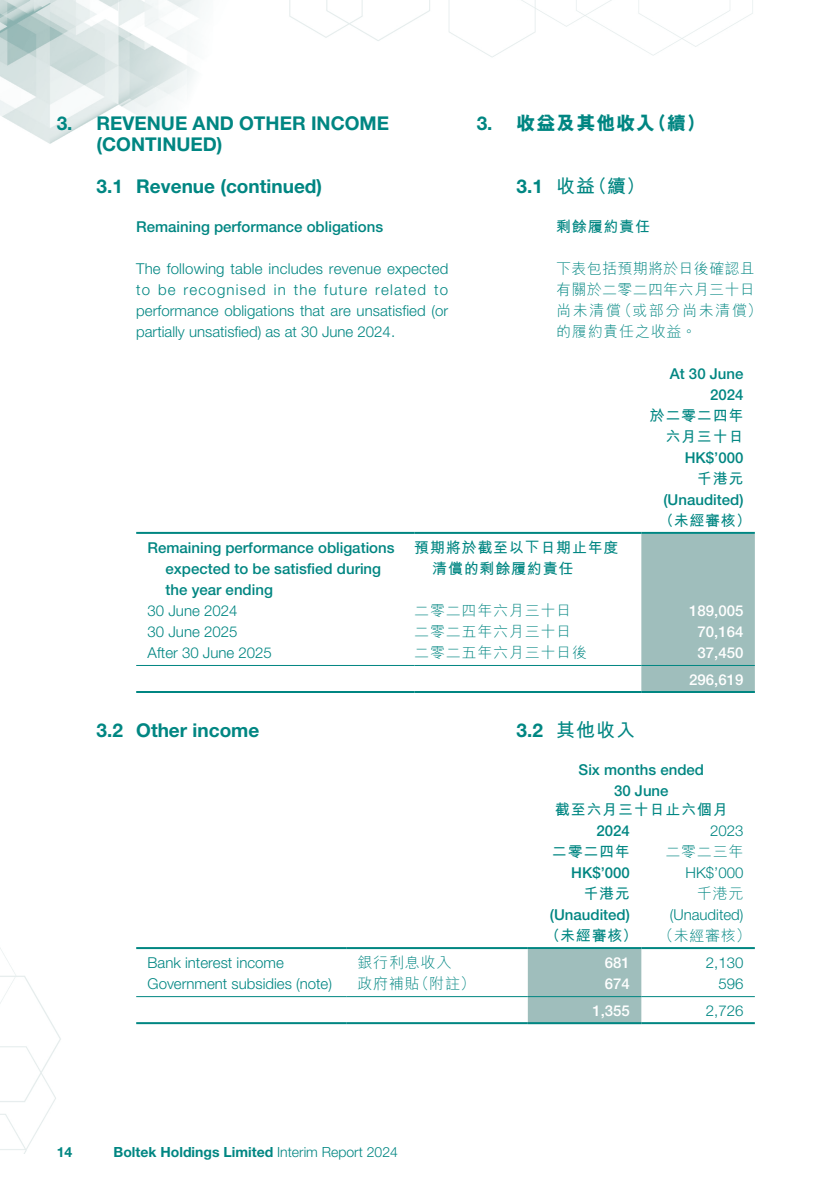
<style>
.page{position:relative;width:840px;height:1191px;background:#fff}
.page>*{position:absolute;margin:0;border:0;box-sizing:border-box;transform-origin:0 0}
.t1{font:700 19px/21px "Helvetica Neue LT Std";color:#008682}
.t2{font:700 19px "M Hei HK";letter-spacing:.05em;color:#008682}
.t3{font:800 19px "M Hei HK";letter-spacing:.05em;color:#008682}
.t4{font:300 15px/21px "Helvetica Neue LT Std";color:#008682;text-align:justify}
.t5{font:500 15px/21px "Helvetica Neue LT Std";color:#008682;text-align:right}
.t6{font:700 15px/21px "M Hei HK";letter-spacing:.05em;color:#008682;text-align:right}
.t7{font:300 15px "M Hei HK";letter-spacing:.05em;color:#008682}
.t8{font:300 15px/21px "M Hei HK";letter-spacing:.02em;color:#008682}
.t9{font:500 15px/27px "Helvetica Neue LT Std";color:#fff;text-align:center}
.t10{font:700 14px "Helvetica Neue LT Std";color:#008682}
.s1{font-family:"Helvetica Neue LT Std";font-weight:700}
.s2{font-family:"Helvetica Neue LT Std"}
.s3{font-weight:300}
</style>
<div class="page">
<img style="left:0;top:0;width:755px;height:1153px">
<div style="left:641px;top:534px;width:113px;height:157px;background:#9fbebc"></div>
<hr style="left:136px;top:532px;width:278px;height:2px;background:#008682">
<hr style="left:414px;top:532px;width:227px;height:2px;background:#008682">
<hr style="left:641px;top:532px;width:113px;height:2px;background:#008682">
<hr style="left:136px;top:665px;width:278px;height:1px;background:#008682">
<hr style="left:414px;top:665px;width:227px;height:1px;background:#008682">
<hr style="left:641px;top:665px;width:113px;height:1px;background:#008682">
<hr style="left:136px;top:691px;width:278px;height:2px;background:#008682">
<hr style="left:414px;top:691px;width:227px;height:2px;background:#008682">
<hr style="left:641px;top:691px;width:113px;height:2px;background:#008682">
<div style="left:527px;top:949px;width:114px;height:73px;background:#9fbebc"></div>
<hr style="left:136px;top:947px;width:210px;height:2px;background:#008682">
<hr style="left:346px;top:947px;width:181px;height:2px;background:#008682">
<hr style="left:527px;top:947px;width:114px;height:2px;background:#008682">
<hr style="left:641px;top:947px;width:113px;height:2px;background:#008682">
<hr style="left:136px;top:996px;width:210px;height:1px;background:#008682">
<hr style="left:346px;top:996px;width:181px;height:1px;background:#008682">
<hr style="left:527px;top:996px;width:114px;height:1px;background:#008682">
<hr style="left:641px;top:996px;width:113px;height:1px;background:#008682">
<hr style="left:136px;top:1022px;width:210px;height:2px;background:#008682">
<hr style="left:346px;top:1022px;width:181px;height:2px;background:#008682">
<hr style="left:527px;top:1022px;width:114px;height:2px;background:#008682">
<hr style="left:641px;top:1022px;width:113px;height:2px;background:#008682">
<p class="t1" style="left:96px;top:113px;width:294px;text-indent:-40px">3. REVENUE AND OTHER INCOME (CONTINUED)</p>
<p class="t1" style="left:96px;top:176px;width:227px">3.1 Revenue (continued)</p>
<p class="t5" style="left:136px;top:216px;width:248px">Remaining performance obligations</p>
<p class="t4" style="left:136px;top:258px;width:313px">The following table includes revenue expected to be recognised in the future related to performance obligations that are unsatisfied (or partially unsatisfied) as at 30 June 2024.</p>
<p class="t3" style="left:476px;top:114px;width:230px"><span class="s1">3.</span> 收益及其他收入（續）</p>
<p class="t2" style="left:516px;top:173px;width:130px"><span class="s2">3.1</span> 收益（續）</p>
<p class="t6" style="left:556px;top:214px;width:95px">剩餘履約責任</p>
<p class="t8" style="left:556px;top:258px;width:207px">下表包括預期將於日後確認且有關於二零二四年六月三十日尚未清償（或部分尚未清償）的履約責任之收益。</p>
<p class="t5" style="left:669px;top:363px;width:75px">At 30 June<br>2024</p>
<p class="t6" style="left:649px;top:403px;width:95px">於二零二四年六月三十日</p>
<p class="t5" style="left:684px;top:447px;width:60px">HK$’000</p>
<p class="t6" style="left:696px;top:466px;width:48px">千港元</p>
<p class="t5" style="left:663px;top:489px;width:82px">(Unaudited)</p>
<p class="t6" style="left:658px;top:508px;width:94px">（未經審核）</p>
<p class="t5" style="left:165px;top:537px;width:230px;text-align:left;text-indent:-18px">Remaining performance obligations expected to be satisfied during the year ending</p>
<p class="t6" style="left:432px;top:535px;width:188px;text-align:left;text-indent:-18px">預期將於截至以下日期止年度清償的剩餘履約責任</p>
<p class="t4" style="left:147px;top:600px;width:91px">30 June 2024</p>
<p class="t7" style="left:414px;top:603px;width:158px">二零二四年六月三十日</p>
<p class="t9" style="left:688px;top:597px;width:56px">189,005</p>
<p class="t4" style="left:147px;top:621px;width:91px">30 June 2025</p>
<p class="t7" style="left:414px;top:624px;width:158px">二零二五年六月三十日</p>
<p class="t9" style="left:697px;top:618px;width:47px">70,164</p>
<p class="t4" style="left:147px;top:642px;width:126px">After 30 June 2025</p>
<p class="t7" style="left:414px;top:645px;width:174px">二零二五年六月三十日後</p>
<p class="t9" style="left:688px;top:639px;width:56px">37,450<br>296,619</p>
<p class="t1" style="left:96px;top:719px;width:164px">3.2 Other income</p>
<p class="t5" style="left:578px;top:759px;width:127px;text-align:center">Six months ended<br>30 June</p>
<p class="t6" style="left:554px;top:798px;width:174px">截至六月三十日止六個月</p>
<p class="t5" style="left:596px;top:820px;width:35px">2024</p>
<p class="t4" style="left:709px;top:820px;width:35px">2023</p>
<p class="t6" style="left:551px;top:840px;width:79px">二零二四年</p>
<p class="t7" style="left:665px;top:844px;width:79px">二零二三年</p>
<p class="t5" style="left:571px;top:862px;width:60px">HK$’000</p>
<p class="t4" style="left:685px;top:862px;width:59px">HK$’000</p>
<p class="t6" style="left:583px;top:882px;width:48px">千港元</p>
<p class="t7" style="left:696px;top:886px;width:48px">千港元</p>
<p class="t5" style="left:549px;top:904px;width:82px">(Unaudited)</p>
<p class="t4" style="left:669px;top:904px;width:75px">(Unaudited)</p>
<p class="t6" style="left:545px;top:924px;width:94px">（未經審核）</p>
<p class="t7" style="left:658px;top:928px;width:94px">（未經審核）</p>
<p class="t4" style="left:147px;top:952px;width:138px">Bank interest income</p>
<p class="t7" style="left:357px;top:955px;width:95px">銀行利息收入</p>
<p class="t9" style="left:604px;top:949px;width:27px">681</p>
<p class="t4" style="left:705px;top:952px;width:39px">2,130</p>
<p class="t4" style="left:147px;top:973px;width:186px">Government subsidies (note)</p>
<p class="t7" style="left:357px;top:976px;width:119px">政府補貼（附註）</p>
<p class="t9" style="left:604px;top:970px;width:27px">674</p>
<p class="t4" style="left:718px;top:973px;width:27px">596</p>
<p class="t9" style="left:592px;top:997px;width:39px">1,355</p>
<p class="t4" style="left:705px;top:1000px;width:39px">2,726</p>
<p class="t2" style="left:516px;top:716px;width:120px"><span class="s2">3.2</span> 其他收入</p>
<p class="t10" style="left:57px;top:1143px;width:17px">14</p>
<p class="t10" style="left:113px;top:1143px;width:286px">Boltek Holdings Limited <span class="s3">Interim Report 2024</span></p>
</div>
